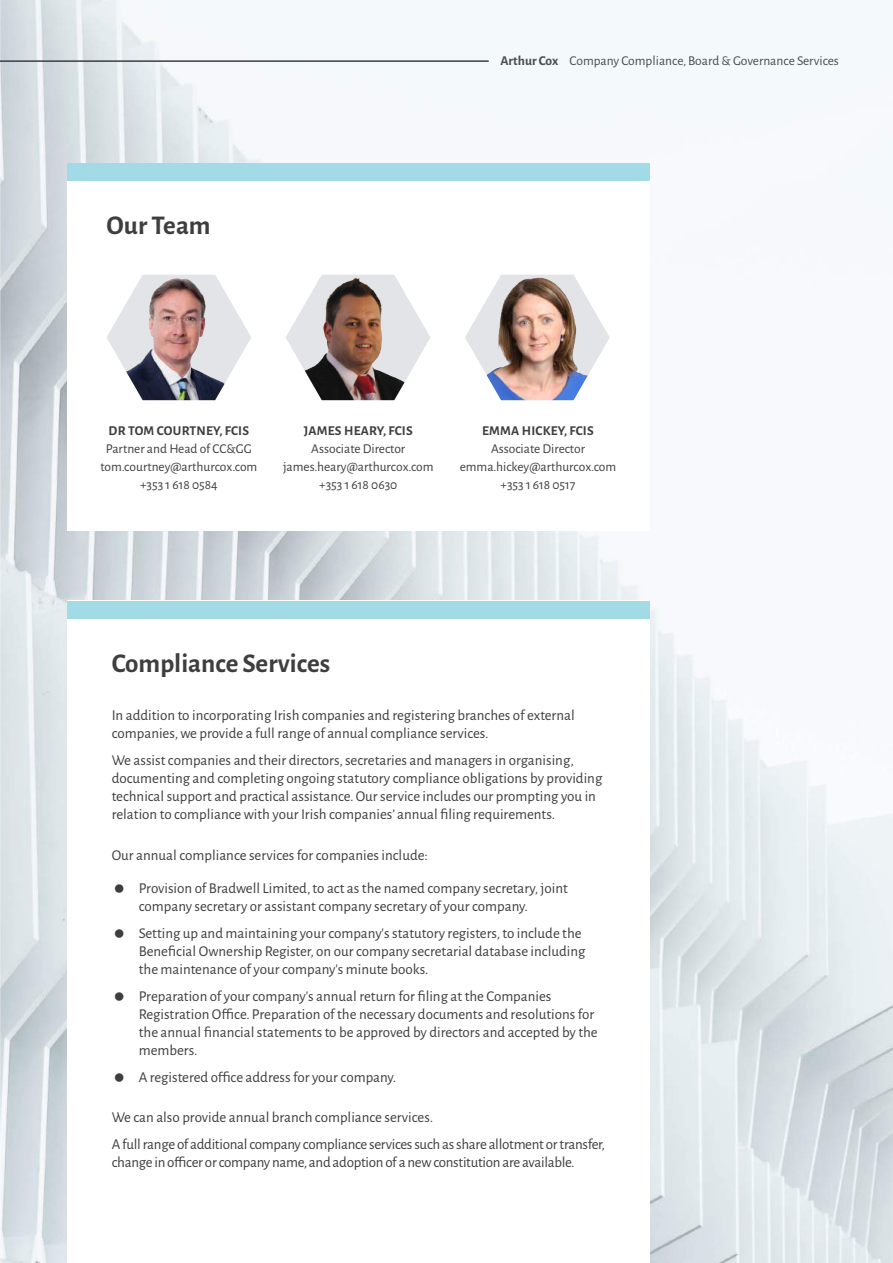
<style>
.page{position:relative;width:893px;height:1263px;background:#fff}
.page>*{position:absolute;margin:0;border:0;box-sizing:border-box;transform-origin:0 0}
.t1{font:700 27px "Alegreya Sans";color:#3e3e3f}
.t2{font:15px/18px "Alegreya Sans";color:#3e3e3f}
.t3{font:15px/27px "Alegreya Sans";letter-spacing:-.02em;color:#3e3e3f}
.t4{font:13.5px/18px "Alegreya Sans";color:#3e3e3f;text-align:center}
.t5{font:13.5px "Alegreya Sans";color:#4b4c4d}
.t6{font:700 13.5px "Alegreya Sans";letter-spacing:.015em;color:#3e3e3f}
.s1{font-weight:700}
</style>
<div class="page">
<img style="left:0;top:0;width:893px;height:1263px">
<hr style="left:0;top:60px;width:489px;height:2px;background:#3e3e3f">
<div style="left:67px;top:601px;width:582px;height:662px;background:#fff"></div>
<div style="left:67px;top:601px;width:582px;height:17px;background:#a2dbe6"></div>
<div style="left:67px;top:163px;width:582px;height:368px;background:#fff"></div>
<div style="left:67px;top:163px;width:582px;height:18px;background:#a2dbe6"></div>
<img style="left:106px;top:275px;width:145px;height:125px">
<img style="left:286px;top:275px;width:144px;height:125px">
<img style="left:465px;top:275px;width:145px;height:125px">
<h1 class="t1" style="left:107px;top:206px;width:106px">Our Team</h1>
<p class="t5" style="left:500px;top:51px;width:340px"><span class="s1">Arthur Cox</span> Company Compliance, Board &amp; Governance Services</p>
<p class="t6" style="left:109px;top:421px;width:142px">DR TOM COURTNEY, FCIS</p>
<p class="t4" style="left:100px;top:439px;width:159px">Partner and Head of CC&amp;GG tom.courtney@arthurcox.com +353 1 618 0584</p>
<p class="t6" style="left:304px;top:421px;width:111px">JAMES HEARY, FCIS</p>
<p class="t4" style="left:283px;top:439px;width:152px">Associate Director james.heary@arthurcox.com +353 1 618 0630</p>
<p class="t6" style="left:482px;top:421px;width:113px">EMMA HICKEY, FCIS</p>
<p class="t4" style="left:460px;top:439px;width:158px">Associate Director emma.hickey@arthurcox.com +353 1 618 0517</p>
<h1 class="t1" style="left:112px;top:644px;width:220px">Compliance Services</h1>
<p class="t2" style="left:112px;top:705px;width:465px">In addition to incorporating Irish companies and registering branches of external companies, we provide a full range of annual compliance services.</p>
<p class="t2" style="left:112px;top:750px;width:492px">We assist companies and their directors, secretaries and managers in organising, documenting and completing ongoing statutory compliance obligations by providing technical support and practical assistance. Our service includes our prompting you in relation to compliance with your Irish companies’ annual filing requirements.</p>
<p class="t2" style="left:112px;top:845px;width:318px">Our annual compliance services for companies include:</p>
<p class="t2" style="left:139px;top:878px;width:431px">Provision of Bradwell Limited, to act as the named company secretary, joint company secretary or assistant company secretary of your company.</p>
<p class="t2" style="left:139px;top:923px;width:448px">Setting up and maintaining your company’s statutory registers, to include the<br>Beneficial Ownership Register, on our company secretarial database including the maintenance of your company’s minute books.</p>
<p class="t2" style="left:139px;top:986px;width:460px">Preparation of your company’s annual return for filing at the Companies Registration Office. Preparation of the necessary documents and resolutions for the annual financial statements to be approved by directors and accepted by the members.</p>
<p class="t2" style="left:139px;top:1067px;width:259px">A registered office address for your company.</p>
<p class="t3" style="left:112px;top:1103px;width:495px">We can also provide annual branch compliance services.<br>A full range of additional company compliance services such as share allotment or transfer,</p>
<p class="t3" style="left:112px;top:1148px;width:464px">change in officer or company name, and adoption of a new constitution are available.</p>
</div>
